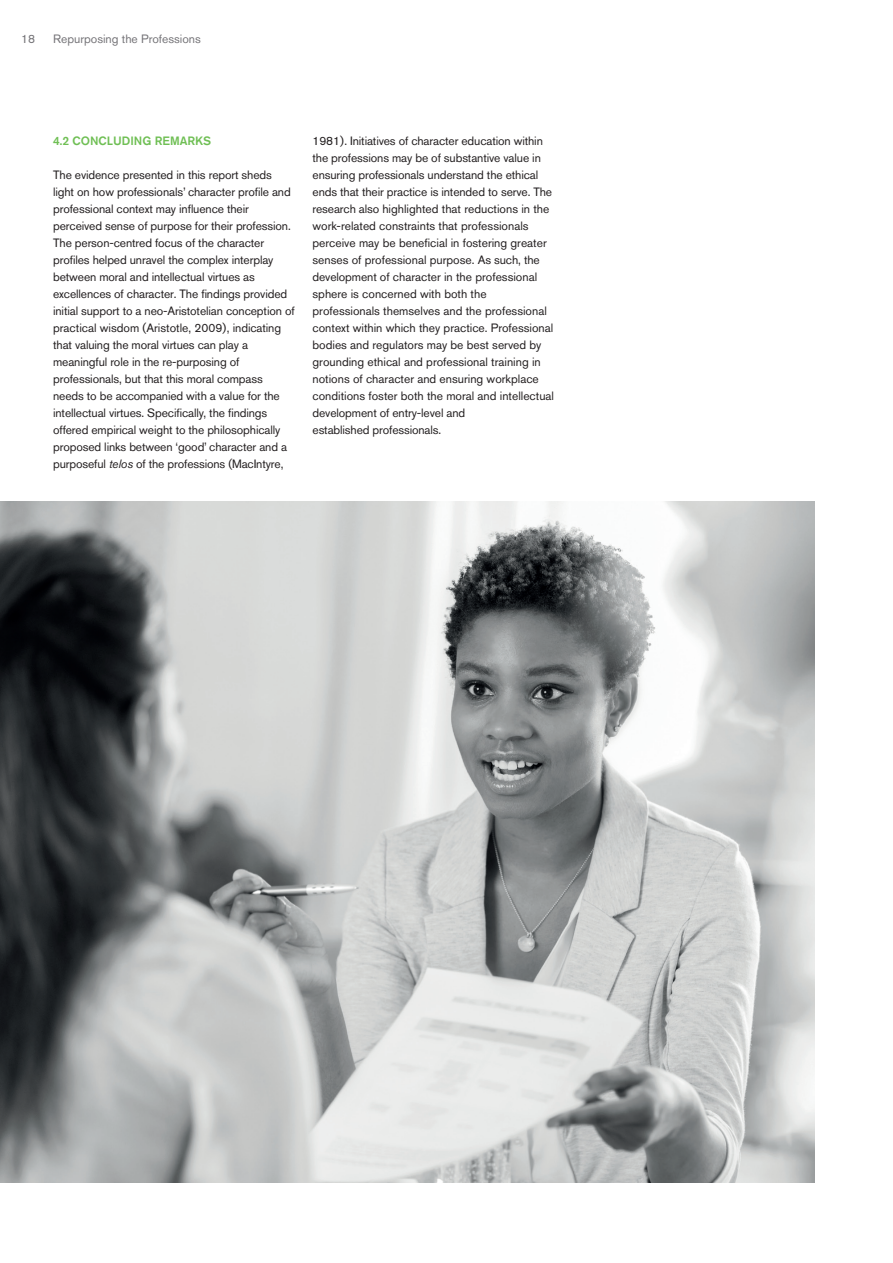
<style>
.page{position:relative;width:893px;height:1263px;background:#fff}
.page>*{position:absolute;margin:0;border:0;box-sizing:border-box;transform-origin:0 0}
._03_Body_Copy{font:12px/17px "Akzidenz Grotesk BQ";letter-spacing:-.01em;color:#231f20}
.t1{font:12px "Akzidenz Grotesk BQ";color:#757478}
._03_Body_Copy-2{font:500 12px "Akzidenz Grotesk BQ";color:#6fbf54}
.s1{font-style:italic}
</style>
<div class="page">
<img style="left:0;top:502px;width:814px;height:680px">
<p class="t1" style="left:21px;top:32px;width:15px">18</p>
<p class="t1" style="left:53px;top:32px;width:149px">Repurposing the Professions</p>
<p class="_03_Body_Copy-2" style="left:53px;top:133px;width:160px">4.2 CONCLUDING REMARKS</p>
<p class="_03_Body_Copy" style="left:53px;top:166px;width:243px">The evidence presented in this report sheds light on how professionals’ character profile and professional context may influence their perceived sense of purpose for their profession.<br>The person-centred focus of the character profiles helped unravel the complex interplay between moral and intellectual virtues as excellences of character. The findings provided initial support to a neo-Aristotelian conception of practical wisdom (Aristotle, 2009), indicating that valuing the moral virtues can play a meaningful role in the re-purposing of professionals, but that this moral compass needs to be accompanied with a value for the intellectual virtues. Specifically, the findings offered empirical weight to the philosophically proposed links between ‘good’ character and a purposeful <span class="s1">telos</span> of the professions (MacIntyre,</p>
<p class="_03_Body_Copy" style="left:313px;top:132px;width:243px">1981). Initiatives of character education within the professions may be of substantive value in ensuring professionals understand the ethical ends that their practice is intended to serve. The research also highlighted that reductions in the work-related constraints that professionals perceive may be beneficial in fostering greater senses of professional purpose. As such, the development of character in the professional sphere is concerned with both the professionals themselves and the professional context within which they practice. Professional bodies and regulators may be best served by grounding ethical and professional training in notions of character and ensuring workplace conditions foster both the moral and intellectual development of entry-level and</p>
<p class="_03_Body_Copy" style="left:313px;top:421px;width:130px">established professionals.</p>
</div>
